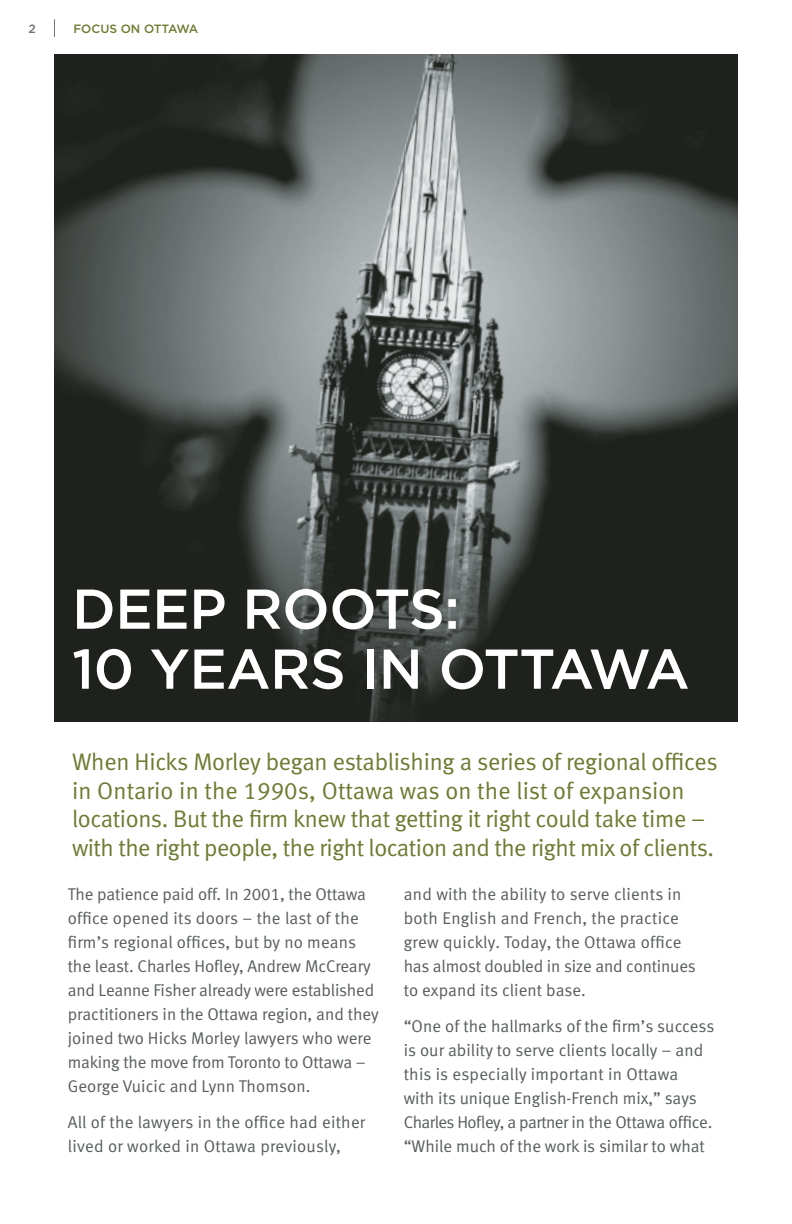
<style>
.page{position:relative;width:792px;height:1224px;background:#fff}
.page>*{position:absolute;margin:0;border:0;box-sizing:border-box;transform-origin:0 0}
.Section_headers{font:500 56px/60px "Gotham";letter-spacing:-.01em;color:#fff}
.lead_in{font:24px/28.8px "Meta Normal LF";letter-spacing:-.015em;color:#6c7c32}
.bodytext{font:17px/24px "Meta Normal LF";color:#575e5c}
.t1{font:500 12px "Gotham";letter-spacing:-.005em;color:#6c7c32}
.t2{font:500 12px "Gotham";color:#6d7473}
</style>
<div class="page">
<svg style="left:54px;top:19px;width:1px;height:18px"></svg>
<img style="left:54px;top:54px;width:684px;height:668px">
<p class="t2" style="left:29px;top:22px;width:9px">2</p>
<p class="t1" style="left:74px;top:22px;width:126px">FOCUS ON OTTAWA</p>
<p class="Section_headers" style="left:72px;top:578px;width:619px">DEEP ROOTS:<br>10 YEARS IN OTTAWA</p>
<p class="lead_in" style="left:72px;top:747px;width:647px">When Hicks Morley began establishing a series of regional offices in Ontario in the 1990s, Ottawa was on the list of expansion locations. But the firm knew that getting it right could take time – with the right people, the right location and the right mix of clients.</p>
<p class="bodytext" style="left:68px;top:882px;width:313px">The patience paid off. In 2001, the Ottawa office opened its doors – the last of the firm’s regional offices, but by no means the least. Charles Hofley, Andrew McCreary and Leanne Fisher already were established practitioners in the Ottawa region, and they joined two Hicks Morley lawyers who were making the move from Toronto to Ottawa – George Vuicic and Lynn Thomson.</p>
<p class="bodytext" style="left:68px;top:1110px;width:299px">All of the lawyers in the office had either lived or worked in Ottawa previously,</p>
<p class="bodytext" style="left:404px;top:882px;width:294px">and with the ability to serve clients in both English and French, the practice grew quickly. Today, the Ottawa office has almost doubled in size and continues to expand its client base.</p>
<p class="bodytext" style="left:404px;top:1014px;width:312px">“One of the hallmarks of the firm’s success is our ability to serve clients locally – and this is especially important in Ottawa<br>with its unique English-French mix,” says Charles Hofley, a partner in the Ottawa office. “While much of the work is similar to what</p>
</div>
